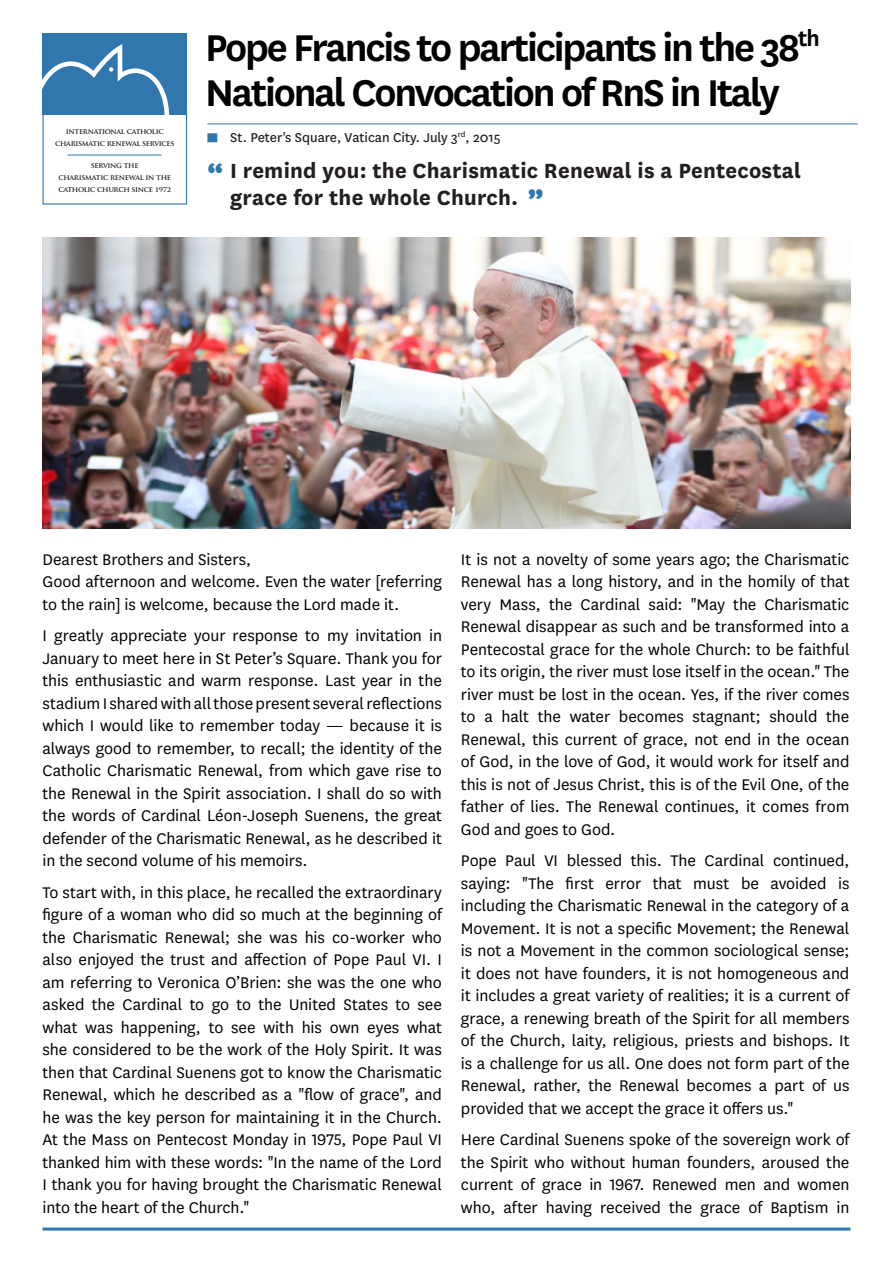
<style>
.page{position:relative;width:893px;height:1263px;background:#fff}
.page>*{position:absolute;margin:0;border:0;box-sizing:border-box;transform-origin:0 0}
.t1{font:600 43.5px/45px "National";letter-spacing:-.05em;color:#000}
.t2{font:30px "Meta Black Lf";color:#3077ae}
.t3{font:700 24px/27px "National";letter-spacing:.01em;color:#231f20}
.Article_Copy{font:18px/22.5px "National";letter-spacing:-.005em;color:#000;text-align:justify}
.t4{font:15px "National";color:#231f20}
.t5{font:700 7.5px/12px "Trajan Pro";letter-spacing:-.04em;color:#231f20;text-align:center}
</style>
<div class="page">
<hr style="left:43px;top:1227px;width:807px;height:3px;background:#3077ae">
<hr style="left:67px;top:155px;width:94px;height:1px;background:#3077ae">
<div style="left:43px;top:34px;width:144px;height:81px;background:#3077ae"></div>
<div style="left:43px;top:111px;width:144px;height:94px;border:1px solid #3077ae"></div>
<svg style="left:42px;top:44px;width:127px;height:75px"></svg>
<hr style="left:207px;top:124px;width:651px;height:1px;background:#3077ae">
<div style="left:207px;top:133px;width:10px;height:9px;background:#3077ae"></div>
<img style="left:43px;top:237px;width:807px;height:292px">
<p class="t5" style="left:55px;top:125px;width:121px">INTERNATIONAL CATHOLIC<br>CHARISMATIC RENEWAL SERVICES</p>
<p class="t5" style="left:58px;top:160px;width:114px">SERVING THE<br>CHARISMATIC RENEWAL IN THE<br>CATHOLIC CHURCH SINCE 1972</p>
<p class="t1" style="left:205px;top:22px;width:616px">Pope Francis to participants in the 38<sup>th<br></sup>National Convocation of RnS in Italy</p>
<p class="t2" style="left:207px;top:156px;width:17px">“</p>
<p class="t4" style="left:230px;top:127px;width:272px">St. Peter's Square, Vatican City. July 3<sup>rd</sup>, 2015</p>
<p class="t3" style="left:230px;top:155px;width:572px">I remind you: the Charismatic Renewal is a Pentecostal grace for the whole Church.</p>
<p class="t2" style="left:528px;top:182px;width:17px">”</p>
<p class="Article_Copy" style="left:43px;top:547px;width:210px">Dearest Brothers and Sisters,</p>
<p class="Article_Copy" style="left:43px;top:569px;width:401px">Good afternoon and welcome. Even the water [referring to the rain] is welcome, because the Lord made it.</p>
<p class="Article_Copy" style="left:43px;top:623px;width:401px">I greatly appreciate your response to my invitation in January to meet here in St Peter’s Square. Thank you for this enthusiastic and warm response. Last year in the stadium I shared with all those present several reflections which I would like to remember today — because it is always good to remember, to recall; the identity of the Catholic Charismatic Renewal, from which gave rise to the Renewal in the Spirit association. I shall do so with the words of Cardinal Léon-Joseph Suenens, the great defender of the Charismatic Renewal, as he described it in the second volume of his memoirs.</p>
<p class="Article_Copy" style="left:43px;top:880px;width:401px">To start with, in this place, he recalled the extraordinary figure of a woman who did so much at the beginning of the Charismatic Renewal; she was his co-worker who also enjoyed the trust and affection of Pope Paul VI. I am referring to Veronica O’Brien: she was the one who asked the Cardinal to go to the United States to see what was happening, to see with his own eyes what she considered to be the work of the Holy Spirit. It was then that Cardinal Suenens got to know the Charismatic Renewal, which he described as a "flow of grace", and he was the key person for maintaining it in the Church.<br>At the Mass on Pentecost Monday in 1975, Pope Paul VI thanked him with these words: "In the name of the Lord I thank you for having brought the Charismatic Renewal into the heart of the Church."</p>
<p class="Article_Copy" style="left:461px;top:547px;width:390px">It is not a novelty of some years ago; the Charismatic Renewal has a long history, and in the homily of that very Mass, the Cardinal said: "May the Charismatic Renewal disappear as such and be transformed into a Pentecostal grace for the whole Church: to be faithful to its origin, the river must lose itself in the ocean." The river must be lost in the ocean. Yes, if the river comes to a halt the water becomes stagnant; should the Renewal, this current of grace, not end in the ocean of God, in the love of God, it would work for itself and this is not of Jesus Christ, this is of the Evil One, of the father of lies. The Renewal continues, it comes from God and goes to God.</p>
<p class="Article_Copy" style="left:461px;top:848px;width:390px">Pope Paul VI blessed this. The Cardinal continued, saying: "The first error that must be avoided is including the Charismatic Renewal in the category of a Movement. It is not a specific Movement; the Renewal is not a Movement in the common sociological sense; it does not have founders, it is not homogeneous and it includes a great variety of realities; it is a current of grace, a renewing breath of the Spirit for all members of the Church, laity, religious, priests and bishops. It is a challenge for us all. One does not form part of the Renewal, rather, the Renewal becomes a part of us provided that we accept the grace it offers us."</p>
<p class="Article_Copy" style="left:461px;top:1127px;width:390px">Here Cardinal Suenens spoke of the sovereign work of the Spirit who without human founders, aroused the current of grace in 1967. Renewed men and women who, after having received the grace of Baptism in</p>
</div>
